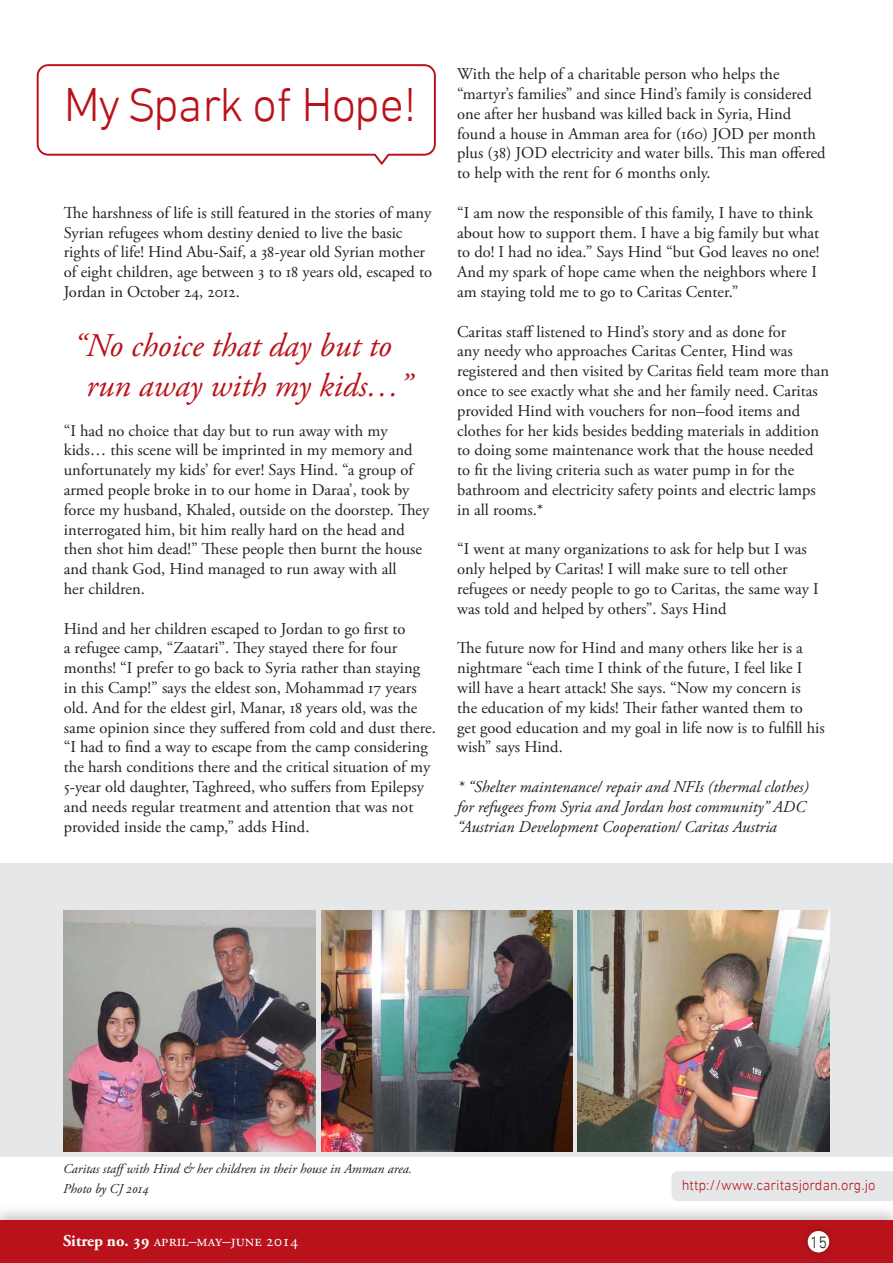
<style>
.page{position:relative;width:893px;height:1263px;background:#fff}
.page>*{position:absolute;margin:0;border:0;box-sizing:border-box;transform-origin:0 0}
.t1{font:300 48px "DIN Next LT Arabic";letter-spacing:-.02em;color:#ba121a}
.t2{font:italic 33px/39.6px "Adobe Garamond Pro";color:#ba121a}
.t3{font:16.5px/19.8px "Adobe Garamond Pro";color:#231f20}
.t4{font:italic 16.5px/19.8px "Adobe Garamond Pro";color:#231f20}
.t5{font:16.5px "Adobe Garamond Pro";color:#fff}
.t6{font:300 16.5px "DIN Next LT Arabic";color:#231f20}
.t7{font:300 14.55px "DIN Next LT Arabic";color:#ba121a}
.t8{font:italic 13.5px/19.8px "Adobe Garamond Pro";color:#231f20}
.s1{font-weight:700}
</style>
<div class="page">
<div style="left:0;top:1204px;width:893px;height:59px;background:#231f20;opacity:.25"></div>
<div style="left:0;top:1220px;width:893px;height:43px;background:#ba121a"></div>
<div style="left:799px;top:1222px;width:39px;height:39px;background:#231f20;opacity:.3"></div>
<div style="left:808px;top:1231px;width:21px;height:21px;background:#fff;border-radius:50%"></div>
<svg style="left:36px;top:64px;width:400px;height:101px"></svg>
<div style="left:671px;top:1171px;width:222px;height:30px;background:#e6e7e8"></div>
<div style="left:682px;top:1179px;width:203px;height:18px;background:#e6e7e8"></div>
<div style="left:0;top:863px;width:893px;height:294px;background:#e6e7e8"></div>
<img style="left:64px;top:911px;width:251px;height:240px">
<img style="left:321px;top:911px;width:251px;height:240px">
<img style="left:578px;top:911px;width:251px;height:240px">
<h1 class="t1" style="left:64px;top:76px;width:354px">My Spark of Hope!</h1>
<p class="t3" style="left:64px;top:203px;width:370px">The harshness of life is still featured in the stories of many Syrian refugees whom destiny denied to live the basic rights of life! Hind Abu-Saif, a 38-year old Syrian mother of eight children, age between 3 to 18 years old, escaped to Jordan in October 24, 2012.</p>
<h2 class="t2" style="left:86px;top:327px;width:326px;text-indent:-13px">“No choice that day but to run away with my kids…”</h2>
<p class="t3" style="left:64px;top:421px;width:367px">“I had no choice that day but to run away with my kids… this scene will be imprinted in my memory and unfortunately my kids’ for ever! Says Hind. “a group of armed people broke in to our home in Daraa’, took by force my husband, Khaled, outside on the doorstep. They interrogated him, bit him really hard on the head and then shot him dead!” These people then burnt the house and thank God, Hind managed to run away with all<br>her children.</p>
<p class="t3" style="left:64px;top:619px;width:374px">Hind and her children escaped to Jordan to go first to<br>a refugee camp, “Zaatari”. They stayed there for four months! “I prefer to go back to Syria rather than staying in this Camp!” says the eldest son, Mohammad 17 years old. And for the eldest girl, Manar, 18 years old, was the same opinion since they suffered from cold and dust there. “I had to find a way to escape from the camp considering the harsh conditions there and the critical situation of my 5-year old daughter, Taghreed, who suffers from Epilepsy and needs regular treatment and attention that was not provided inside the camp,” adds Hind.</p>
<p class="t3" style="left:457px;top:65px;width:370px">With the help of a charitable person who helps the “martyr’s families” and since Hind’s family is considered one after her husband was killed back in Syria, Hind found a house in Amman area for (160) JOD per month plus (38) JOD electricity and water bills. This man offered to help with the rent for 6 months only.</p>
<p class="t3" style="left:457px;top:203px;width:364px">“I am now the responsible of this family, I have to think about how to support them. I have a big family but what to do! I had no idea.” Says Hind “but God leaves no one!<br>And my spark of hope came when the neighbors where I am staying told me to go to Caritas Center.”</p>
<p class="t3" style="left:457px;top:322px;width:374px">Caritas staff listened to Hind’s story and as done for<br>any needy who approaches Caritas Center, Hind was registered and then visited by Caritas field team more than once to see exactly what she and her family need. Caritas provided Hind with vouchers for non–food items and clothes for her kids besides bedding materials in addition to doing some maintenance work that the house needed to fit the living criteria such as water pump in for the bathroom and electricity safety points and electric lamps in all rooms.*</p>
<p class="t3" style="left:457px;top:540px;width:363px">“I went at many organizations to ask for help but I was only helped by Caritas! I will make sure to tell other refugees or needy people to go to Caritas, the same way I was told and helped by others”. Says Hind</p>
<p class="t3" style="left:457px;top:639px;width:369px">The future now for Hind and many others like her is a nightmare “each time I think of the future, I feel like I will have a heart attack! She says. “Now my concern is the education of my kids! Their father wanted them to get good education and my goal in life now is to fulfill his wish” says Hind.</p>
<p class="t4" style="left:457px;top:777px;width:353px">* “Shelter maintenance/ repair and NFIs (thermal clothes) for refugees from Syria and Jordan host community” ADC “Austrian Development Cooperation/ Caritas Austria</p>
<p class="t8" style="left:63px;top:1159px;width:350px">Caritas staffwith Hind &amp; her children in their house in Amman area.<br>Photo by CJ 2014</p>
<p class="t7" style="left:682px;top:1176px;width:195px">http://www.caritasjordan.org.jo</p>
<p class="t5" style="left:63px;top:1231px;width:237px"><span class="s1">Sitrep no. 39</span> APRIL–MAY–JUNE 2014</p>
<p class="t6" style="left:810px;top:1232px;width:19px">15</p>
</div>
